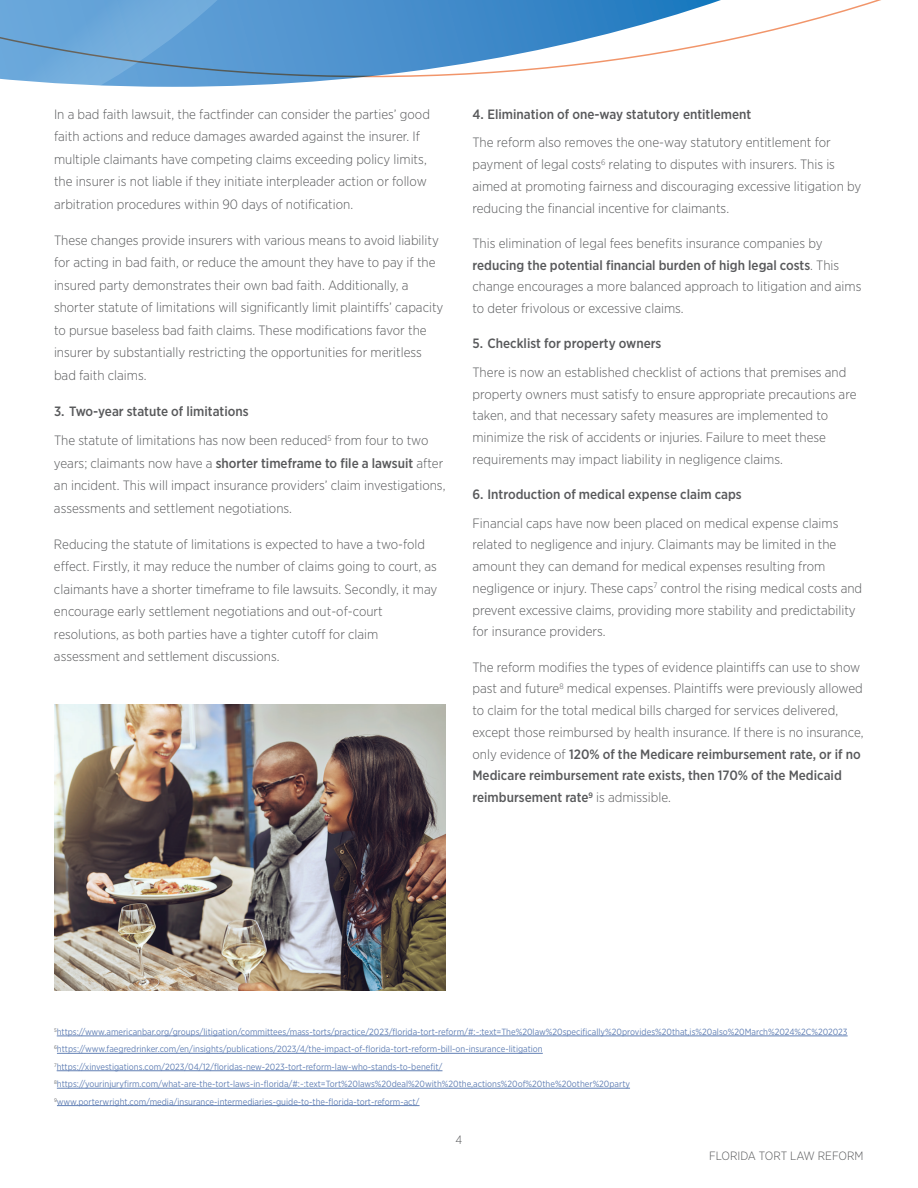
<style>
.page{position:relative;width:918px;height:1188px;background:#fff}
.page>*{position:absolute;margin:0;border:0;box-sizing:border-box;transform-origin:0 0}
.t1{font:300 13.5px/21.8px "Gotham Narrow";color:#58595b}
.t2{font:500 13.5px "Gotham Narrow";color:#58595b}
.t3{font:300 12px "Gotham Narrow";color:#58595b}
.t4{font:9px/17.4px "Gotham Narrow";color:#6280b5}
.s1{font-weight:500}
</style>
<div class="page">
<svg style="left:0;top:77px;width:347px;height:10px"></svg>
<svg style="left:0;top:0;width:881px;height:77px"></svg>
<hr style="left:57px;top:1036px;width:791px;height:1px;background:#6280b5">
<hr style="left:57px;top:1053px;width:486px;height:1px;background:#6280b5">
<hr style="left:57px;top:1071px;width:385px;height:1px;background:#6280b5">
<hr style="left:57px;top:1088px;width:573px;height:1px;background:#6280b5">
<hr style="left:57px;top:1105px;width:363px;height:1px;background:#6280b5">
<img style="left:54px;top:705px;width:392px;height:285px">
<p class="t1" style="left:54px;top:102px;width:378px;line-height:22.5px">In a bad faith lawsuit, the factfinder can consider the parties’ good faith actions and reduce damages awarded against the insurer. If multiple claimants have competing claims exceeding policy limits, the insurer is not liable if they initiate interpleader action or follow arbitration procedures within 90 days of notification.</p>
<p class="t1" style="left:54px;top:229px;width:391px;line-height:22.5px">These changes provide insurers with various means to avoid liability for acting in bad faith, or reduce the amount they have to pay if the insured party demonstrates their own bad faith. Additionally, a shorter statute of limitations will significantly limit plaintiffs’ capacity to pursue baseless bad faith claims. These modifications favor the insurer by substantially restricting the opportunities for meritless bad faith claims.</p>
<p class="t1" style="left:54px;top:396px;width:376px;line-height:29.2px"><span class="s1">3. Two-year statute of limitations<br></span>The statute of limitations has now been reduced<sup>5</sup> from four to two</p>
<p class="t1" style="left:54px;top:451px;width:393px;line-height:22.5px">years; claimants now have a <span class="s1">shorter timeframe to file a lawsuit</span> after an incident. This will impact insurance providers’ claim investigations, assessments and settlement negotiations.</p>
<p class="t1" style="left:54px;top:532px;width:385px;line-height:22.5px">Reducing the statute of limitations is expected to have a two-fold effect. Firstly, it may reduce the number of claims going to court, as claimants have a shorter timeframe to file lawsuits. Secondly, it may encourage early settlement negotiations and out-of-court resolutions, as both parties have a tighter cutoff for claim assessment and settlement discussions.</p>
<p class="t2" style="left:472px;top:106px;width:280px">4. Elimination of one-way statutory entitlement</p>
<p class="t1" style="left:472px;top:131px;width:390px">The reform also removes the one-way statutory entitlement for payment of legal costs<sup>6</sup> relating to disputes with insurers. This is aimed at promoting fairness and discouraging excessive litigation by reducing the financial incentive for claimants.</p>
<p class="t1" style="left:472px;top:232px;width:391px">This elimination of legal fees benefits insurance companies by <span class="s1">reducing the potential financial burden of high legal costs</span>. This change encourages a more balanced approach to litigation and aims to deter frivolous or excessive claims.</p>
<p class="t2" style="left:472px;top:335px;width:191px">5. Checklist for property owners</p>
<p class="t1" style="left:473px;top:361px;width:386px">There is now an established checklist of actions that premises and property owners must satisfy to ensure appropriate precautions are taken, and that necessary safety measures are implemented to minimize the risk of accidents or injuries. Failure to meet these requirements may impact liability in negligence claims.</p>
<p class="t2" style="left:472px;top:486px;width:271px">6. Introduction of medical expense claim caps</p>
<p class="t1" style="left:473px;top:512px;width:391px">Financial caps have now been placed on medical expense claims related to negligence and injury. Claimants may be limited in the amount they can demand for medical expenses resulting from negligence or injury. These caps<sup>7</sup> control the rising medical costs and prevent excessive claims, providing more stability and predictability for insurance providers.</p>
<p class="t1" style="left:472px;top:656px;width:392px">The reform modifies the types of evidence plaintiffs can use to show past and future<sup>8</sup> medical expenses. Plaintiffs were previously allowed to claim for the total medical bills charged for services delivered, except those reimbursed by health insurance. If there is no insurance, only evidence of <span class="s1">120% of the Medicare reimbursement rate, or if no Medicare reimbursement rate exists, then 170% of the Medicaid reimbursement rate</span><sup>9</sup> is admissible.</p>
<p class="t4" style="left:54px;top:1023px;width:795px"><sup>5</sup>https://www.americanbar.org/groups/litigation/committees/mass-torts/practice/2023/florida-tort-reform/#:~:text=The%20law%20specifically%20provides%20that,is%20also%20March%2024%2C%202023<br><sup>6</sup>https://www.faegredrinker.com/en/insights/publications/2023/4/the-impact-of-florida-tort-reform-bill-on-insurance-litigation <sup>7</sup>https://xinvestigations.com/2023/04/12/floridas-new-2023-tort-reform-law-who-stands-to-benefit/ <sup>8</sup>https://yourinjuryfirm.com/what-are-the-tort-laws-in-florida/#:~:text=Tort%20laws%20deal%20with%20the,actions%20of%20the%20other%20party <sup>9</sup>www.porterwright.com/media/insurance-intermediaries-guide-to-the-florida-tort-reform-act/</p>
<p class="t3" style="left:456px;top:1132px;width:8px">4</p>
<p class="t3" style="left:709px;top:1149px;width:156px">FLORIDA TORT LAW REFORM</p>
</div>
